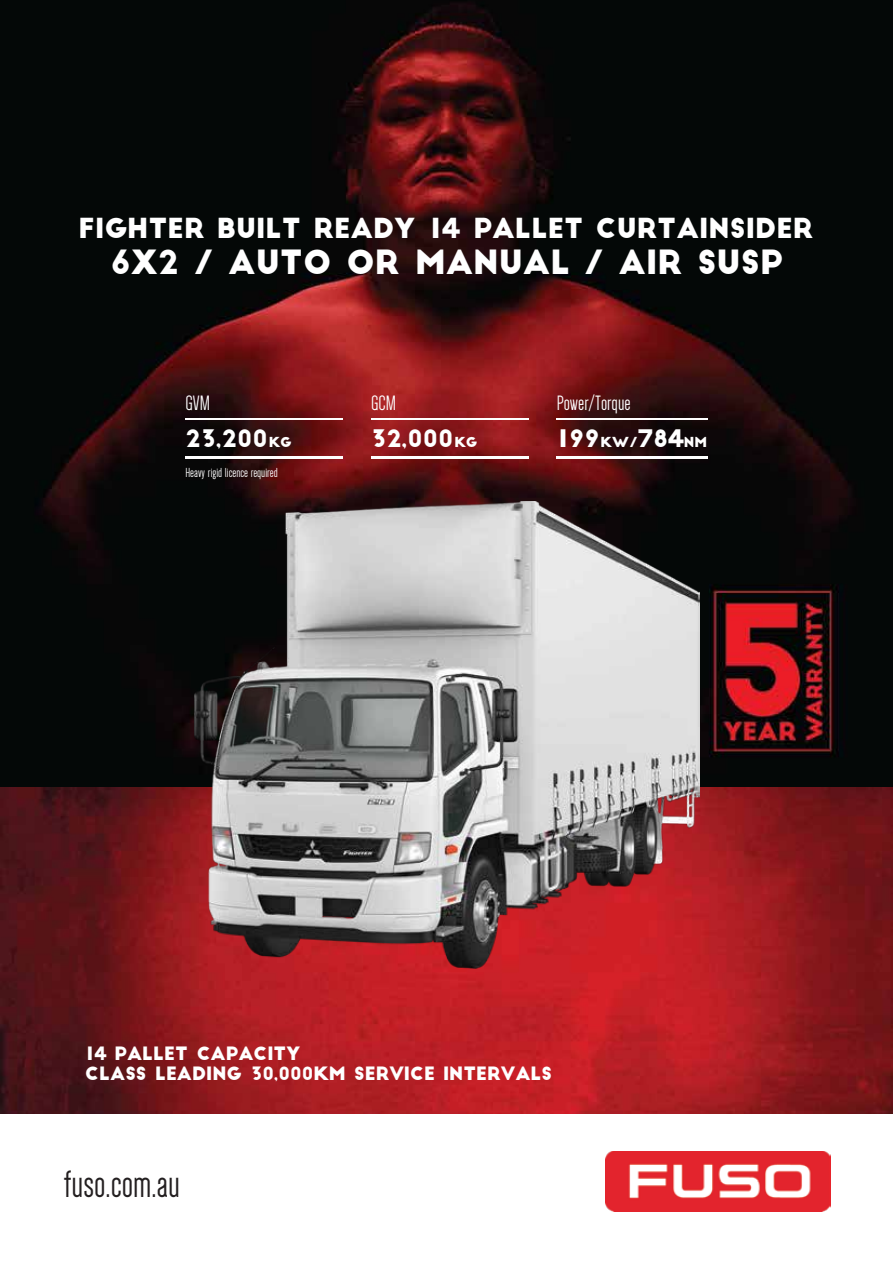
<style>
.page{position:relative;width:893px;height:1263px;background:#fff}
.page>*{position:absolute;margin:0;border:0;box-sizing:border-box;transform-origin:0 0}
.t1{font:39.3px "Dense";color:#231f20}
.t2{font:32.7px "Big John";color:#fff}
.t3{font:27px "Big John";color:#fff}
.t4{font:23.7px "Big John";color:#fff}
.t5{font:21.3px "Dense";color:#fff}
.t6{font:18px/20.2px "Big John";color:#fff}
.t7{font:13.5px "Dense";color:#fff}
.s1{font-size:13.5px}
</style>
<div class="page">
<img style="left:1px;top:1px;width:892px;height:787px">
<img style="left:185px;top:419px;width:158px;height:1px">
<svg style="left:343px;top:414px;width:11px;height:11px"></svg>
<img style="left:371px;top:419px;width:158px;height:1px">
<svg style="left:529px;top:414px;width:11px;height:11px"></svg>
<img style="left:557px;top:419px;width:150px;height:1px">
<img style="left:185px;top:457px;width:158px;height:1px">
<svg style="left:343px;top:452px;width:11px;height:12px"></svg>
<img style="left:371px;top:457px;width:158px;height:1px">
<svg style="left:529px;top:452px;width:11px;height:12px"></svg>
<img style="left:557px;top:457px;width:150px;height:1px">
<img style="left:1px;top:788px;width:892px;height:326px">
<img style="left:194px;top:502px;width:506px;height:467px">
<img style="left:605px;top:1151px;width:225px;height:61px">
<h3 class="t3" style="left:79px;top:216px;width:736px">FIGHTER BUILT READY 14 PALLET CURTAINSIDER</h3>
<h2 class="t2" style="left:110px;top:247px;width:674px">6X2 / AUTO OR MANUAL / AIR SUSP</h2>
<p class="t5" style="left:185px;top:392px;width:26px">GVM</p>
<p class="t5" style="left:371px;top:392px;width:26px">GCM</p>
<p class="t5" style="left:557px;top:392px;width:75px">Power/Torque</p>
<h3 class="t4" style="left:185px;top:427px;width:108px">23,200<span class="s1">KG</span></h3>
<h3 class="t4" style="left:371px;top:427px;width:108px">32,000<span class="s1">KG</span></h3>
<h3 class="t4" style="left:557px;top:427px;width:152px">199<span class="s1">KW/</span>784<span class="s1">NM</span></h3>
<p class="t7" style="left:185px;top:466px;width:94px">Heavy rigid licence required</p>
<p class="t6" style="left:85px;top:1044px;width:468px">14 PALLET CAPACITY<br>CLASS LEADING 30,000KM SERVICE INTERVALS</p>
<h1 class="t1" style="left:64px;top:1165px;width:117px">fuso.com.au</h1>
</div>
